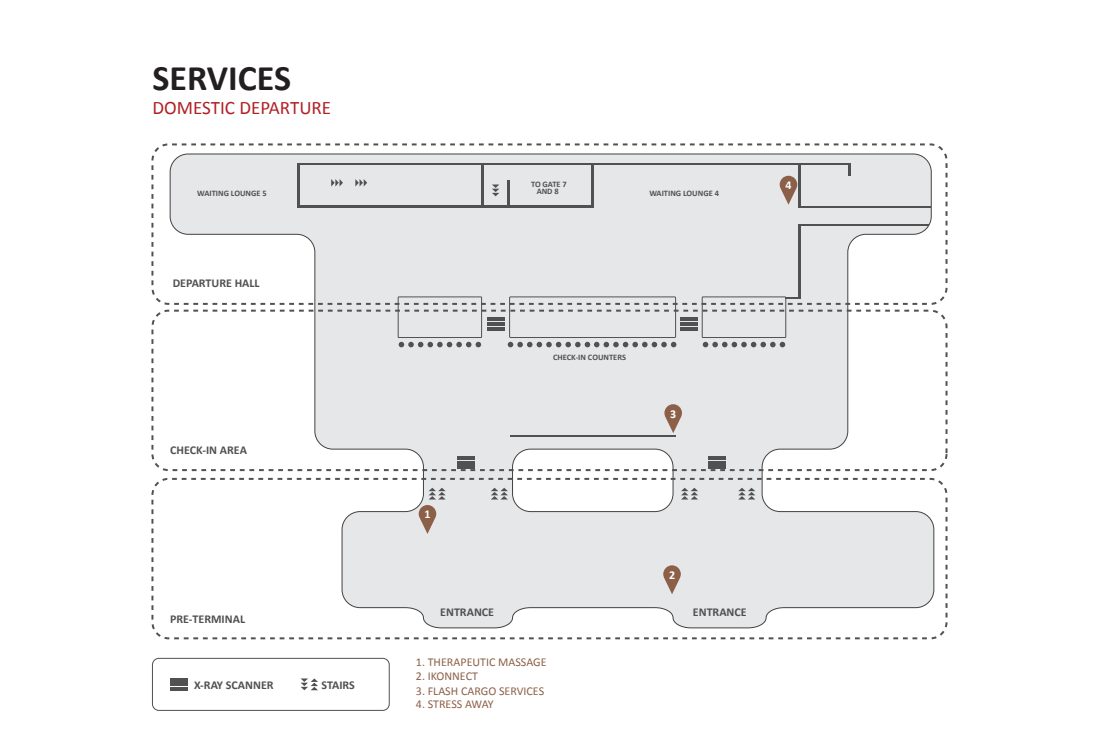
<style>
.page{position:relative;width:1103px;height:755px;background:#fff}
.page>*{position:absolute;margin:0;border:0;box-sizing:border-box;transform-origin:0 0}
.t1{font:700 36px "Calibri";color:#231f20}
.t2{font:19.1px "Calibri";color:#b02125}
.t3{font:700 12px "Calibri";color:#515151}
.t4{font:12px "Calibri";color:#8c6048}
.t5{font:700 12px "Calibri";color:#fff}
.t6{font:700 8.4px "Calibri";color:#515151}
</style>
<div class="page">
<svg style="left:169px;top:153px;width:765px;height:475px"></svg>
<div style="left:151px;top:478px;width:796px;height:161px;border:2px dashed #515151;border-radius:16px"></div>
<div style="left:151px;top:309px;width:796px;height:162px;border:2px dashed #515151;border-radius:16px"></div>
<div style="left:151px;top:143px;width:796px;height:162px;border:2px dashed #515151;border-radius:16px"></div>
<hr style="left:297px;top:165px;width:2px;height:43px;background:#515151">
<hr style="left:297px;top:206px;width:296px;height:2px;background:#515151">
<hr style="left:591px;top:165px;width:2px;height:43px;background:#515151">
<svg style="left:848px;top:163px;width:2px;height:13px"></svg>
<hr style="left:798px;top:178px;width:2px;height:29px;background:#515151">
<hr style="left:798px;top:224px;width:2px;height:73px;background:#515151">
<hr style="left:507px;top:180px;width:2px;height:28px;background:#515151">
<hr style="left:481px;top:165px;width:2px;height:43px;background:#515151">
<svg style="left:492px;top:184px;width:7px;height:12px"></svg>
<svg style="left:331px;top:179px;width:12px;height:7px"></svg>
<svg style="left:491px;top:487px;width:17px;height:12px"></svg>
<svg style="left:428px;top:487px;width:17px;height:12px"></svg>
<svg style="left:681px;top:487px;width:17px;height:12px"></svg>
<svg style="left:738px;top:487px;width:17px;height:12px"></svg>
<svg style="left:355px;top:179px;width:12px;height:7px"></svg>
<svg style="left:300px;top:678px;width:18px;height:12px"></svg>
<hr style="left:297px;top:163px;width:551px;height:2px;background:#515151">
<hr style="left:798px;top:206px;width:133px;height:1px;background:#515151">
<svg style="left:786px;top:297px;width:14px;height:1px"></svg>
<hr style="left:798px;top:224px;width:130px;height:1px;background:#515151">
<div style="left:397px;top:296px;width:85px;height:42px;border:1px solid #515151"></div>
<div style="left:509px;top:296px;width:167px;height:42px;border:1px solid #515151"></div>
<div style="left:701px;top:296px;width:85px;height:42px;border:1px solid #515151"></div>
<hr style="left:487px;top:317px;width:17px;height:4px;background:#515151">
<hr style="left:487px;top:322px;width:17px;height:4px;background:#515151">
<hr style="left:487px;top:327px;width:17px;height:3px;background:#515151">
<svg style="left:458px;top:455px;width:17px;height:4px"></svg>
<svg style="left:458px;top:460px;width:17px;height:4px"></svg>
<hr style="left:458px;top:465px;width:17px;height:4px;background:#515151">
<svg style="left:708px;top:455px;width:17px;height:4px"></svg>
<svg style="left:708px;top:460px;width:17px;height:4px"></svg>
<hr style="left:708px;top:465px;width:17px;height:4px;background:#515151">
<svg style="left:170px;top:678px;width:17px;height:3px"></svg>
<hr style="left:170px;top:682px;width:17px;height:4px;background:#515151">
<hr style="left:170px;top:687px;width:17px;height:4px;background:#515151">
<hr style="left:681px;top:317px;width:17px;height:4px;background:#515151">
<hr style="left:681px;top:322px;width:17px;height:4px;background:#515151">
<hr style="left:681px;top:327px;width:17px;height:3px;background:#515151">
<div style="left:152px;top:658px;width:237px;height:52px;border:1px solid #515151;border-radius:6px"></div>
<hr style="left:509px;top:436px;width:166px;height:1px;background:#515151">
<svg style="left:398px;top:342px;width:83px;height:5px"></svg>
<svg style="left:507px;top:342px;width:169px;height:5px"></svg>
<svg style="left:702px;top:342px;width:83px;height:5px"></svg>
<svg style="left:418px;top:505px;width:18px;height:29px"></svg>
<svg style="left:663px;top:565px;width:17px;height:29px"></svg>
<svg style="left:664px;top:404px;width:18px;height:29px"></svg>
<svg style="left:779px;top:165px;width:21px;height:40px"></svg>
<h1 class="t1" style="left:152px;top:55px;width:140px">SERVICES</h1>
<h2 class="t2" style="left:152px;top:96px;width:180px">DOMESTIC DEPARTURE</h2>
<p class="t6" style="left:531px;top:179px;width:37px">TO GATE 7</p>
<p class="t6" style="left:197px;top:188px;width:71px">WAITING LOUNGE 5</p>
<p class="t6" style="left:536px;top:186px;width:24px">AND 8</p>
<p class="t6" style="left:649px;top:188px;width:71px">WAITING LOUNGE 4</p>
<p class="t3" style="left:173px;top:275px;width:88px">DEPARTURE HALL</p>
<p class="t3" style="left:170px;top:442px;width:78px">CHECK-IN AREA</p>
<p class="t3" style="left:170px;top:611px;width:76px">PRE-TERMINAL</p>
<p class="t3" style="left:194px;top:677px;width:81px">X-RAY SCANNER</p>
<p class="t3" style="left:321px;top:677px;width:35px">STAIRS</p>
<p class="t6" style="left:553px;top:351px;width:74px">CHECK-IN COUNTERS</p>
<p class="t5" style="left:670px;top:406px;width:8px">3</p>
<p class="t5" style="left:424px;top:506px;width:8px">1</p>
<p class="t5" style="left:669px;top:567px;width:8px">2</p>
<p class="t3" style="left:440px;top:604px;width:55px">ENTRANCE</p>
<p class="t3" style="left:693px;top:604px;width:55px">ENTRANCE</p>
<p class="t4" style="left:416px;top:654px;width:132px">1. THERAPEUTIC MASSAGE</p>
<p class="t4" style="left:416px;top:668px;width:63px">2. IKONNECT</p>
<p class="t4" style="left:416px;top:682px;width:130px">3. FLASH CARGO SERVICES</p>
<p class="t4" style="left:416px;top:696px;width:79px">4. STRESS AWAY</p>
<p class="t5" style="left:785px;top:177px;width:8px">4</p>
</div>
